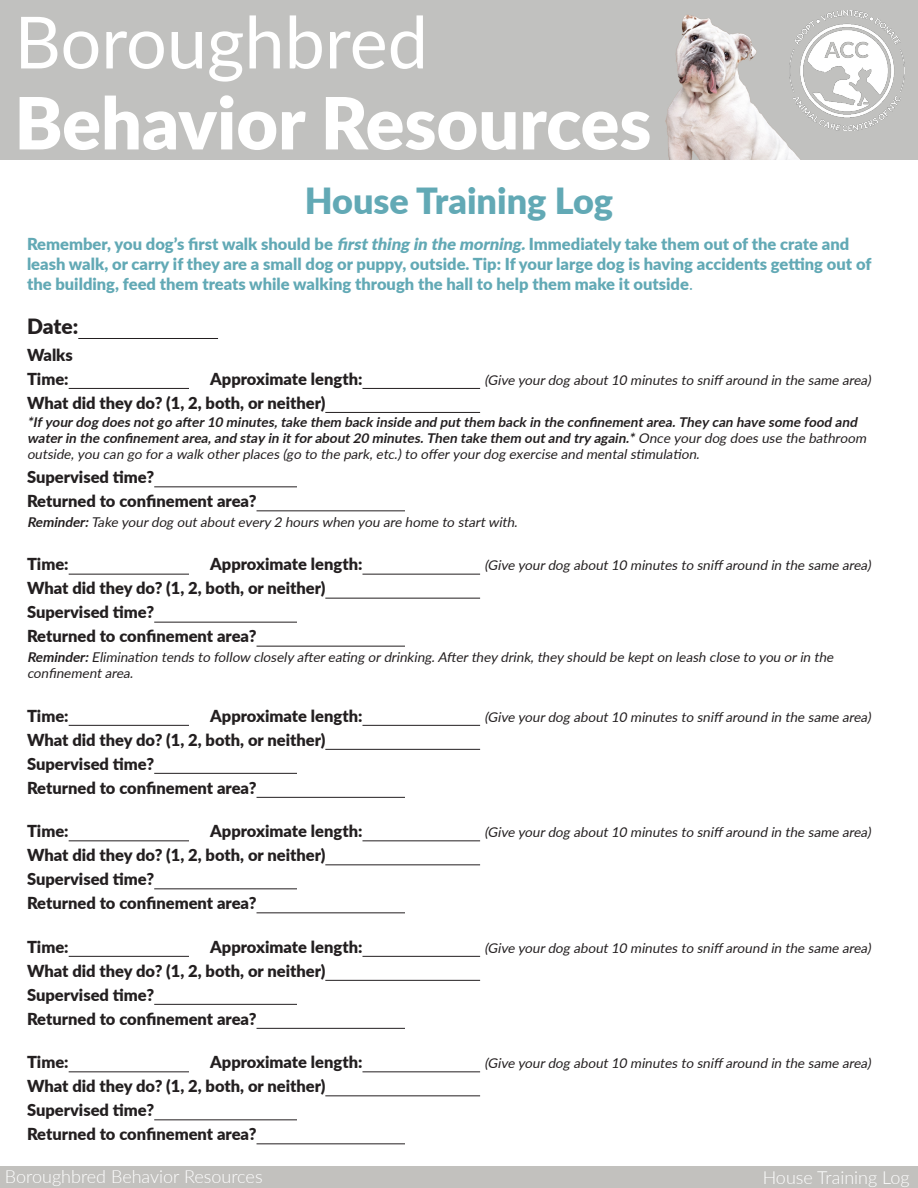
<style>
.page{position:relative;width:918px;height:1188px;background:#fff}
.page>*{position:absolute;margin:0;border:0;box-sizing:border-box;transform-origin:0 0}
.t1{font:900 72px "Lato";color:#fff}
.t2{font:72px "Lato";color:#fff}
.t3{font:900 36px "Lato";color:#62a9b5}
.t4{font:900 21px "Lato";color:#231f20}
.t5{font:300 18px "Lato";color:#fff}
.t6{font:900 16.5px "Lato";color:#231f20}
.t7{font:900 16.5px/19.8px "Lato";color:#62a9b5}
.t8{font:italic 13.5px/16.2px "Lato";color:#231f20}
.t9{font:italic 700 13.5px/16.2px "Lato";color:#231f20}
.s1{font-style:italic}
.s2{font-weight:400}
.s3{font-weight:700}
</style>
<div class="page">
<div style="left:0;top:0;width:917px;height:160px;background:#c1c1bf"></div>
<img style="left:805px;top:10px;width:100px;height:120px">
<hr style="left:78px;top:338px;width:140px;height:1px;background:#231f20">
<hr style="left:69px;top:388px;width:120px;height:1px;background:#231f20">
<hr style="left:362px;top:388px;width:118px;height:1px;background:#231f20">
<hr style="left:325px;top:412px;width:155px;height:1px;background:#231f20">
<hr style="left:154px;top:486px;width:143px;height:1px;background:#231f20">
<hr style="left:257px;top:510px;width:148px;height:1px;background:#231f20">
<hr style="left:69px;top:574px;width:120px;height:1px;background:#231f20">
<hr style="left:362px;top:574px;width:118px;height:1px;background:#231f20">
<hr style="left:325px;top:598px;width:155px;height:1px;background:#231f20">
<hr style="left:154px;top:622px;width:143px;height:1px;background:#231f20">
<hr style="left:257px;top:646px;width:148px;height:1px;background:#231f20">
<hr style="left:69px;top:725px;width:120px;height:1px;background:#231f20">
<hr style="left:362px;top:725px;width:118px;height:1px;background:#231f20">
<hr style="left:325px;top:749px;width:155px;height:1px;background:#231f20">
<hr style="left:154px;top:773px;width:143px;height:1px;background:#231f20">
<hr style="left:257px;top:797px;width:148px;height:1px;background:#231f20">
<hr style="left:69px;top:840px;width:120px;height:1px;background:#231f20">
<hr style="left:362px;top:840px;width:118px;height:1px;background:#231f20">
<hr style="left:325px;top:864px;width:155px;height:1px;background:#231f20">
<hr style="left:154px;top:888px;width:143px;height:1px;background:#231f20">
<hr style="left:257px;top:912px;width:148px;height:1px;background:#231f20">
<hr style="left:69px;top:956px;width:120px;height:1px;background:#231f20">
<hr style="left:362px;top:956px;width:118px;height:1px;background:#231f20">
<hr style="left:325px;top:980px;width:155px;height:1px;background:#231f20">
<hr style="left:154px;top:1004px;width:143px;height:1px;background:#231f20">
<hr style="left:257px;top:1028px;width:148px;height:1px;background:#231f20">
<hr style="left:69px;top:1071px;width:120px;height:1px;background:#231f20">
<hr style="left:362px;top:1071px;width:118px;height:1px;background:#231f20">
<hr style="left:325px;top:1095px;width:155px;height:1px;background:#231f20">
<hr style="left:154px;top:1119px;width:143px;height:1px;background:#231f20">
<hr style="left:257px;top:1143px;width:148px;height:1px;background:#231f20">
<div style="left:0;top:1166px;width:918px;height:22px;background:#c2c1be"></div>
<img style="left:665px;top:15px;width:140px;height:145px">
<p class="t2" style="left:14px;top:-9px;width:415px">Boroughbred</p>
<p class="t1" style="left:14px;top:69px;width:638px">Behavior Resources</p>
<p class="t3" style="left:305px;top:174px;width:310px">House Training Log</p>
<p class="t7" style="left:27px;top:234px;width:846px">Remember, you dog’s first walk should be <span class="s1">firstthing in the morning.</span>Immediately take them out of the crate and leash walk, or carry if they are a small dog or puppy, outside. Tip: If your large dog is having accidents getting out of the building, feed them treats while walking through the hall to help them make it outside<span class="s2">.</span></p>
<p class="t4" style="left:27px;top:310px;width:53px">Date:</p>
<p class="t6" style="left:27px;top:342px;width:47px">Walks</p>
<p class="t6" style="left:27px;top:366px;width:43px">Time:</p>
<p class="t6" style="left:210px;top:366px;width:154px">Approximate length:</p>
<p class="t8" style="left:484px;top:371px;width:391px">(Give yourdog about10 minutesto sniff around in the same area)</p>
<p class="t6" style="left:27px;top:390px;width:300px">What did they do? (1, 2, both, or neither)</p>
<p class="t9" style="left:27px;top:413px;width:844px">*Ifyourdog doesnotgo after10 minutes,take them back inside and putthem back in the confinementarea.They can have some food and waterin the confinementarea,and stay in itforabout20 minutes.Then take them outand try again.* <span class="s2">Once yourdog doesuse the bathroom outside,you can go fora walk otherplaces(go to the park,etc.)to offeryourdog exercise and mentalstimulation.</span></p>
<p class="t6" style="left:27px;top:465px;width:129px">Supervised time?</p>
<p class="t6" style="left:27px;top:489px;width:231px">Returned to confinement area?</p>
<p class="t8" style="left:27px;top:513px;width:495px"><span class="s3">Reminder:</span>Take yourdog outaboutevery 2 hourswhen you are home to startwith.</p>
<p class="t6" style="left:27px;top:552px;width:43px">Time:</p>
<p class="t6" style="left:210px;top:552px;width:154px">Approximate length:</p>
<p class="t8" style="left:484px;top:557px;width:391px">(Give yourdog about10 minutesto sniff around in the same area)</p>
<p class="t6" style="left:27px;top:576px;width:300px">What did they do? (1, 2, both, or neither)</p>
<p class="t6" style="left:27px;top:600px;width:129px">Supervised time?</p>
<p class="t6" style="left:27px;top:624px;width:231px">Returned to confinement area?</p>
<p class="t8" style="left:27px;top:648px;width:811px"><span class="s3">Reminder:</span>Elimination tendsto follow closely aftereating ordrinking.Afterthey drink,they should be kepton leash close to you orin the confinementarea.</p>
<p class="t6" style="left:27px;top:703px;width:43px">Time:</p>
<p class="t6" style="left:210px;top:703px;width:154px">Approximate length:</p>
<p class="t8" style="left:484px;top:708px;width:391px">(Give yourdog about10 minutesto sniff around in the same area)</p>
<p class="t6" style="left:27px;top:727px;width:300px">What did they do? (1, 2, both, or neither)</p>
<p class="t6" style="left:27px;top:751px;width:129px">Supervised time?</p>
<p class="t6" style="left:27px;top:775px;width:231px">Returned to confinement area?</p>
<p class="t6" style="left:27px;top:819px;width:43px">Time:</p>
<p class="t6" style="left:210px;top:819px;width:154px">Approximate length:</p>
<p class="t8" style="left:484px;top:823px;width:391px">(Give yourdog about10 minutesto sniff around in the same area)</p>
<p class="t6" style="left:27px;top:843px;width:300px">What did they do? (1, 2, both, or neither)</p>
<p class="t6" style="left:27px;top:867px;width:129px">Supervised time?</p>
<p class="t6" style="left:27px;top:891px;width:231px">Returned to confinement area?</p>
<p class="t6" style="left:27px;top:934px;width:43px">Time:</p>
<p class="t6" style="left:210px;top:934px;width:154px">Approximate length:</p>
<p class="t8" style="left:484px;top:939px;width:391px">(Give yourdog about10 minutesto sniff around in the same area)</p>
<p class="t6" style="left:27px;top:958px;width:300px">What did they do? (1, 2, both, or neither)</p>
<p class="t6" style="left:27px;top:982px;width:129px">Supervised time?</p>
<p class="t6" style="left:27px;top:1006px;width:231px">Returned to confinement area?</p>
<p class="t6" style="left:27px;top:1050px;width:43px">Time:</p>
<p class="t6" style="left:210px;top:1050px;width:154px">Approximate length:</p>
<p class="t8" style="left:484px;top:1054px;width:391px">(Give yourdog about10 minutesto sniff around in the same area)</p>
<p class="t6" style="left:27px;top:1074px;width:300px">What did they do? (1, 2, both, or neither)</p>
<p class="t6" style="left:27px;top:1098px;width:129px">Supervised time?</p>
<p class="t6" style="left:27px;top:1122px;width:231px">Returned to confinement area?</p>
<p class="t5" style="left:5px;top:1164px;width:259px">Boroughbred Behavior Resources</p>
<p class="t5" style="left:763px;top:1165px;width:149px">House Training Log</p>
</div>
